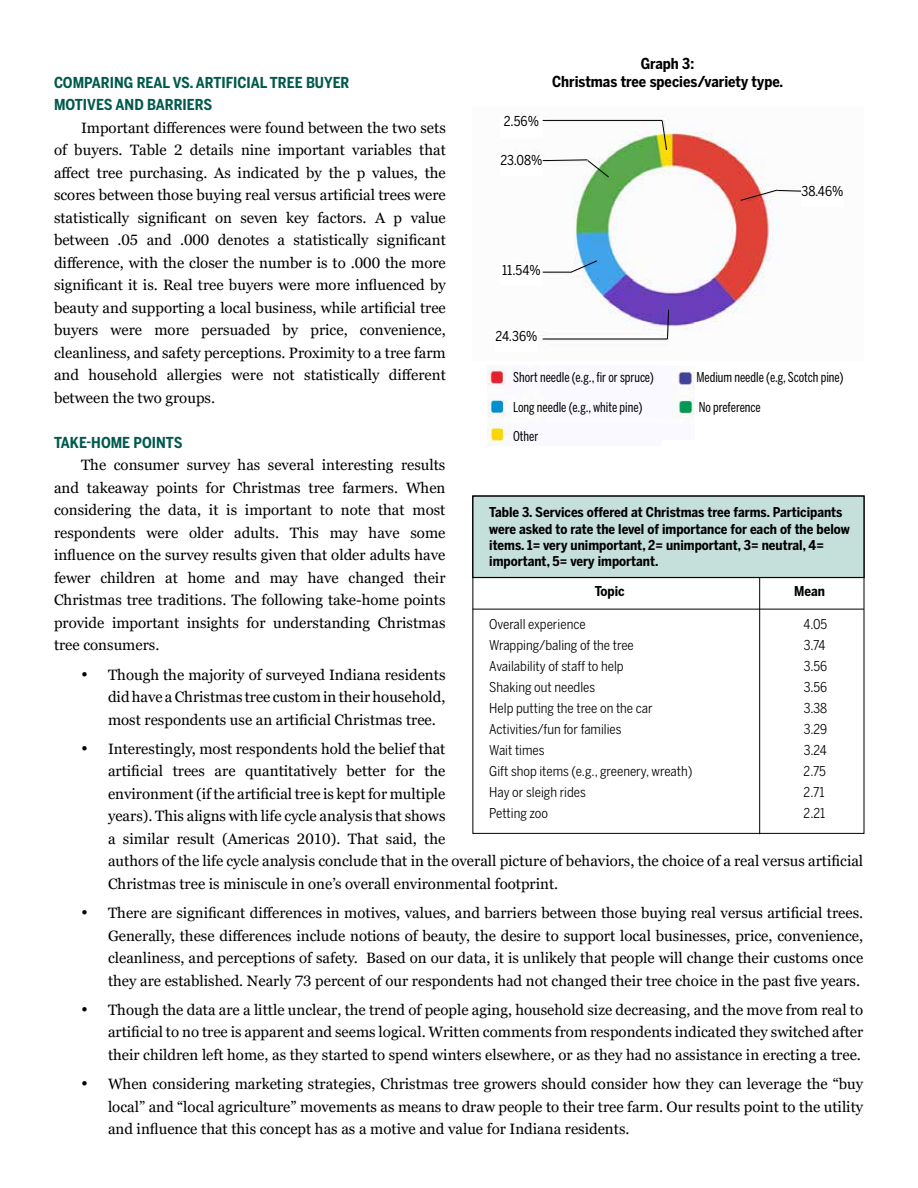
<style>
.page{position:relative;width:918px;height:1188px;background:#fff}
.page>*{position:absolute;margin:0;border:0;box-sizing:border-box;transform-origin:0 0}
.t1{font:15px/22.5px "Georgia Pro";color:#000;text-align:justify}
.t2{font:700 15px/22.5px "Benton Sans Cond";color:#00594c}
.t3{font:700 15px/18px "Benton Sans Cond";color:#000;text-align:center}
.t4{font:13.5px "Benton Sans Cond";color:#000}
.t5{font:700 13.5px/16.2px "Benton Sans Cond";color:#000}
.t6{font:13.5px "Benton Sans Comp";color:#000}
.t7{font:13.5px "Benton Sans Cond";color:#000}
</style>
<div class="page">
<div style="left:473px;top:496px;width:391px;height:82px;background:#c5dfda"></div>
<img style="left:514px;top:115px;width:313px;height:226px">
<img style="left:488px;top:366px;width:23px;height:80px">
<img style="left:672px;top:368px;width:22px;height:46px">
<div style="left:472px;top:496px;width:392px;height:338px;border:1px solid #000"></div>
<hr style="left:472px;top:609px;width:392px;height:1px;background:#000">
<hr style="left:473px;top:577px;width:391px;height:1px;background:#000">
<hr style="left:759px;top:578px;width:1px;height:256px;background:#000">
<div style="left:500px;top:116px;width:43px;height:21px;background:#fff"></div>
<div style="left:500px;top:154px;width:43px;height:22px;background:#fff"></div>
<div style="left:500px;top:265px;width:43px;height:21px;background:#fff"></div>
<div style="left:495px;top:331px;width:43px;height:21px;background:#fff"></div>
<div style="left:801px;top:185px;width:43px;height:22px;background:#fff"></div>
<hr style="left:543px;top:120px;width:119px;height:1px;background:#000">
<svg style="left:661px;top:120px;width:6px;height:31px"></svg>
<svg style="left:542px;top:159px;width:68px;height:19px"></svg>
<svg style="left:740px;top:189px;width:62px;height:12px"></svg>
<svg style="left:543px;top:260px;width:55px;height:14px"></svg>
<hr style="left:543px;top:339px;width:124px;height:1px;background:#000">
<svg style="left:667px;top:309px;width:2px;height:31px"></svg>
<p class="t3" style="left:552px;top:54px;width:233px">Graph 3:<br>Christmas tree species/variety type.</p>
<p class="t2" style="left:54px;top:71px;width:297px">COMPARING REAL VS. ARTIFICIAL TREE BUYER<br>MOTIVES AND BARRIERS</p>
<p class="t1" style="left:54px;top:117px;width:393px;text-indent:27px">Important differences were found between the two sets of buyers. Table 2 details nine important variables that affect tree purchasing. As indicated by the p values, the scores between those buying real versus artificial trees were statistically significant on seven key factors. A p value between .05 and .000 denotes a statistically significant difference, with the closer the number is to .000 the more significant it is. Real tree buyers were more influenced by beauty and supporting a local business, while artificial tree buyers were more persuaded by price, convenience, cleanliness, and safety perceptions. Proximity to a tree farm and household allergies were not statistically different between the two groups.</p>
<p class="t2" style="left:54px;top:431px;width:130px">TAKE-HOME POINTS</p>
<p class="t1" style="left:54px;top:454px;width:393px;text-indent:27px">The consumer survey has several interesting results and takeaway points for Christmas tree farmers. When considering the data, it is important to note that most respondents were older adults. This may have some influence on the survey results given that older adults have fewer children at home and may have changed their Christmas tree traditions. The following take-home points provide important insights for understanding Christmas tree consumers.</p>
<p class="t1" style="left:108px;top:664px;width:339px;text-indent:-27px">• Though the majority of surveyed Indiana residents did have a Christmas tree custom in their household, most respondents use an artificial Christmas tree.</p>
<p class="t1" style="left:108px;top:738px;width:757px;text-align:left;text-indent:-27px">• Interestingly, most respondents hold the belief that<br>artificial trees are quantitatively better for the<br>environment (if the artificial tree is kept for multiple<br>years). This aligns with life cycle analysis that shows<br>a similar result (Americas 2010). That said, the<br>authors of the life cycle analysis conclude that in the overall picture of behaviors, the choice of a real versus artificial Christmas tree is miniscule in one’s overall environmental footprint.</p>
<p class="t1" style="left:108px;top:902px;width:757px;text-indent:-27px">• There are significant differences in motives, values, and barriers between those buying real versus artificial trees.<br>Generally, these differences include notions of beauty, the desire to support local businesses, price, convenience, cleanliness, and perceptions of safety. Based on our data, it is unlikely that people will change their customs once they are established. Nearly 73 percent of our respondents had not changed their tree choice in the past five years.</p>
<p class="t1" style="left:108px;top:999px;width:757px;text-indent:-27px">• Though the data are a little unclear, the trend of people aging, household size decreasing, and the move from real to artificial to no tree is apparent and seems logical. Written comments from respondents indicated they switched after their children left home, as they started to spend winters elsewhere, or as they had no assistance in erecting a tree.</p>
<p class="t1" style="left:108px;top:1073px;width:757px;text-indent:-27px">• When considering marketing strategies, Christmas tree growers should consider how they can leverage the “buy local” and “local agriculture” movements as means to draw people to their tree farm. Our results point to the utility and influence that this concept has as a motive and value for Indiana residents.</p>
<p class="t7" style="left:504px;top:113px;width:37px">2.56%</p>
<p class="t7" style="left:500px;top:152px;width:43px">23.08%</p>
<p class="t7" style="left:801px;top:183px;width:43px">38.46%</p>
<p class="t7" style="left:502px;top:262px;width:40px">11.54%</p>
<p class="t7" style="left:496px;top:328px;width:43px">24.36%</p>
<p class="t6" style="left:513px;top:369px;width:142px">Short needle (e.g., fir or spruce)</p>
<p class="t6" style="left:696px;top:369px;width:149px">Medium needle (e.g, Scotch pine)</p>
<p class="t6" style="left:513px;top:398px;width:131px">Long needle (e.g., white pine)</p>
<p class="t6" style="left:699px;top:398px;width:64px">No preference</p>
<p class="t6" style="left:513px;top:428px;width:27px">Other</p>
<p class="t5" style="left:489px;top:504px;width:362px">Table 3. Services offered at Christmas tree farms. Participants were asked to rate the level of importance for each of the below items. 1= very unimportant, 2= unimportant, 3= neutral, 4= important, 5= very important.</p>
<p class="t5" style="left:595px;top:583px;width:32px">Topic</p>
<p class="t5" style="left:794px;top:583px;width:32px">Mean</p>
<p class="t4" style="left:489px;top:616px;width:98px">Overall experience</p>
<p class="t4" style="left:804px;top:616px;width:25px">4.05</p>
<p class="t4" style="left:489px;top:637px;width:146px">Wrapping/baling of the tree</p>
<p class="t4" style="left:804px;top:637px;width:23px">3.74</p>
<p class="t4" style="left:489px;top:658px;width:136px">Availability of staff to help</p>
<p class="t4" style="left:804px;top:658px;width:25px">3.56</p>
<p class="t4" style="left:489px;top:679px;width:107px">Shaking out needles</p>
<p class="t4" style="left:804px;top:679px;width:25px">3.56</p>
<p class="t4" style="left:489px;top:700px;width:165px">Help putting the tree on the car</p>
<p class="t4" style="left:804px;top:700px;width:25px">3.38</p>
<p class="t4" style="left:489px;top:721px;width:134px">Activities/fun for families</p>
<p class="t4" style="left:804px;top:721px;width:25px">3.29</p>
<p class="t4" style="left:489px;top:742px;width:57px">Wait times</p>
<p class="t4" style="left:804px;top:742px;width:25px">3.24</p>
<p class="t4" style="left:489px;top:763px;width:205px">Gift shop items (e.g., greenery, wreath)</p>
<p class="t4" style="left:804px;top:763px;width:24px">2.75</p>
<p class="t4" style="left:489px;top:784px;width:98px">Hay or sleigh rides</p>
<p class="t4" style="left:804px;top:784px;width:22px">2.71</p>
<p class="t4" style="left:489px;top:805px;width:60px">Petting zoo</p>
<p class="t4" style="left:804px;top:805px;width:23px">2.21</p>
</div>
